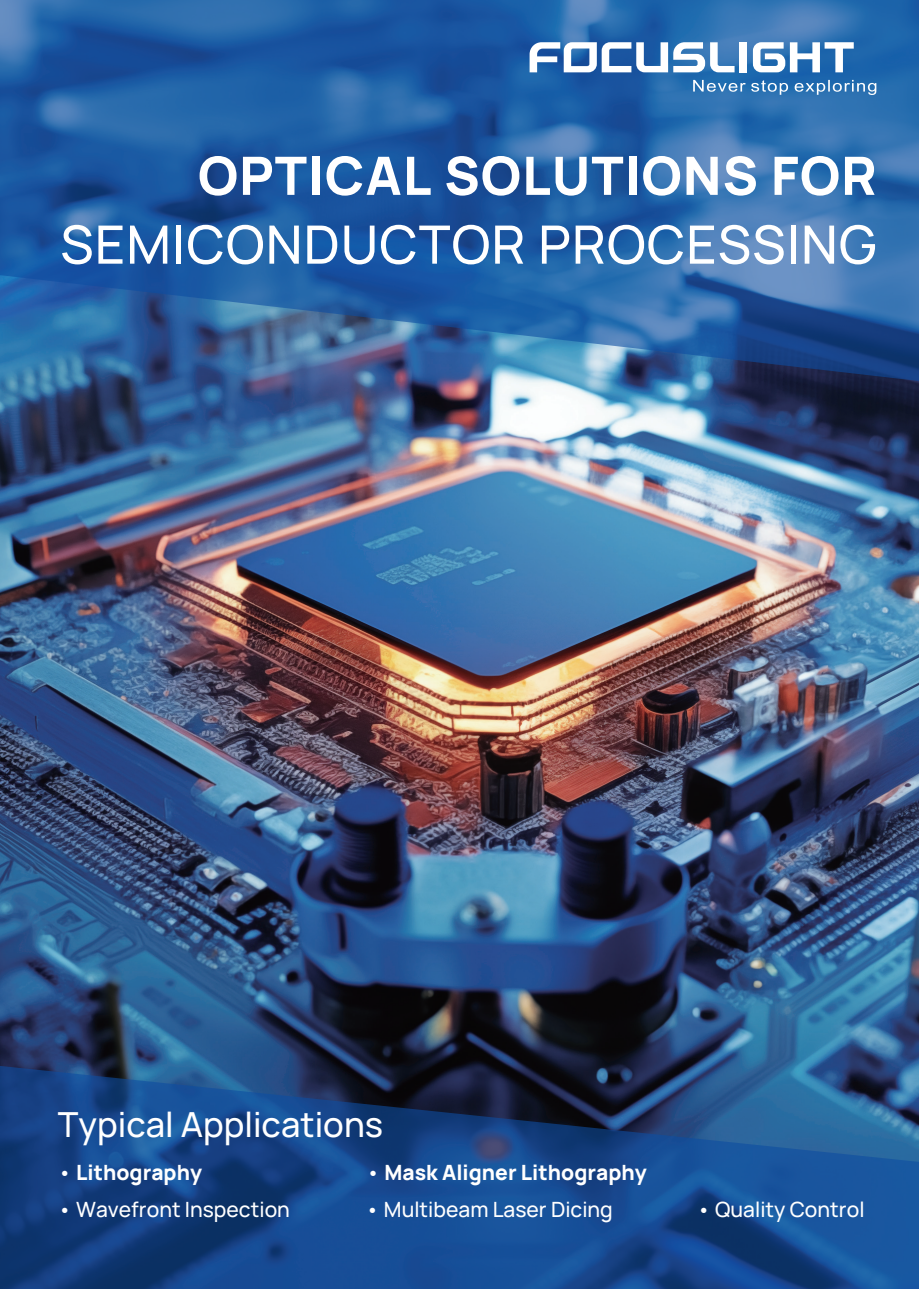
<style>
.page{position:relative;width:919px;height:1289px;background:#fff}
.page>*{position:absolute;margin:0;border:0;box-sizing:border-box;transform-origin:0 0}
.t1{font:52.95px "Focuslight 2020 Regular";letter-spacing:.02em;color:#fff}
.t2{font:52.95px "Focuslight 2020 Bold";letter-spacing:.02em;color:#fff}
.t3{font:34.5px "Focuslight 2020 Regular";color:#fff}
.t4{font:21px "Focuslight 2020 Regular";color:#fff}
.t5{font:21px "Focuslight 2020 Bold";color:#fff}
.s1{font-family:"Focuslight 2020 Regular"}
</style>
<div class="page">
<img style="left:0;top:381px;width:918px;height:684px">
<svg style="left:0;top:1065px;width:918px;height:223px;background:#174582"></svg>
<svg style="left:0;top:0;width:918px;height:381px;background:#2863a5"></svg>
<div style="left:739px;top:42px;width:8px;height:30px;background:#fff"></div>
<svg style="left:752px;top:42px;width:101px;height:30px"></svg>
<svg style="left:529px;top:42px;width:205px;height:30px"></svg>
<svg style="left:693px;top:80px;width:183px;height:15px;background:#538cc1"></svg>
<h1 class="t2" style="left:198px;top:146px;width:680px">OPTICAL SOLUTIONS FOR</h1>
<h1 class="t1" style="left:60px;top:214px;width:817px">SEMICONDUCTOR PROCESSING</h1>
<h2 class="t3" style="left:58px;top:1104px;width:327px">Typical Applications</h2>
<p class="t5" style="left:58px;top:1160px;width:146px"><span class="s1">•</span> Lithography</p>
<p class="t5" style="left:366px;top:1160px;width:282px"><span class="s1">•</span> Mask Aligner Lithography</p>
<p class="t4" style="left:58px;top:1197px;width:234px">• Wavefront Inspection</p>
<p class="t4" style="left:365px;top:1197px;width:249px">• Multibeam Laser Dicing</p>
<p class="t4" style="left:697px;top:1197px;width:169px">• Quality Control</p>
</div>
